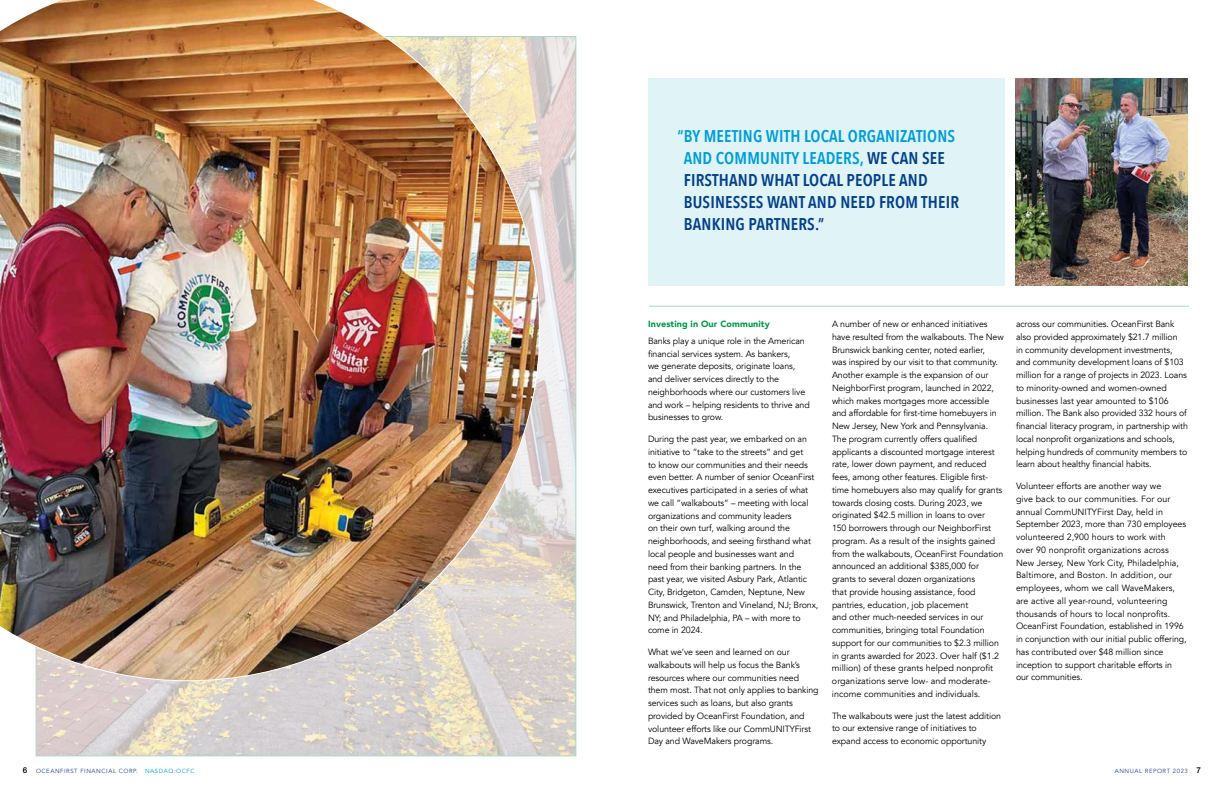
<style>
.page{position:relative;width:1224px;height:792px;background:#fff}
.page>*{position:absolute;margin:0;border:0;box-sizing:border-box;transform-origin:0 0}
.t1{font:600 17px/22px "Avenir Next Condensed";letter-spacing:.01em;color:#02408a}
.t2{font:9px/12.8px "Avenir";letter-spacing:-.01em;color:#000}
.t3{font:900 9px "Avenir";letter-spacing:.01em;color:#009b4b}
.t4{font:6px "Avenir";letter-spacing:.09em;color:#224292}
.s1{color:#009ed8}
.s2{font-family:"Helvetica Neue";font-weight:500;font-size:8px;color:#000}
</style>
<div class="page">
<img style="left:38px;top:38px;width:536px;height:716px">
<div style="left:648px;top:78px;width:357px;height:208px;background:#e0f3f6"></div>
<hr style="left:649px;top:306px;width:540px;height:1px;background:#a8dac7">
<img style="left:1016px;top:78px;width:172px;height:208px">
<img style="left:0;top:0;width:540px;height:681px">
<h1 class="t1" style="left:684px;top:125px;width:277px;text-indent:-6px"><span class="s1">“BY MEETING WITH LOCAL ORGANIZATIONS<br>AND COMMUNITY LEADERS,</span> WE CAN SEE<br>FIRSTHAND WHAT LOCAL PEOPLE AND<br>BUSINESSES WANT AND NEED FROM THEIR<br>BANKING PARTNERS.”</h1>
<p class="t3" style="left:648px;top:316px;width:123px">Investing in Our Community</p>
<p class="t2" style="left:648px;top:334px;width:163px">Banks play a unique role in the American financial services system. As bankers,<br>we generate deposits, originate loans, and deliver services directly to the neighborhoods where our customers live and work – helping residents to thrive and businesses to grow.</p>
<p class="t2" style="left:648px;top:433px;width:172px">During the past year, we embarked on an initiative to “take to the streets” and get<br>to know our communities and their needs even better. A number of senior OceanFirst executives participated in a series of what we call “walkabouts” – meeting with local organizations and community leaders<br>on their own turf, walking around the neighborhoods, and seeing firsthand what local people and businesses want and<br>need from their banking partners. In the past year, we visited Asbury Park, Atlantic City, Bridgeton, Camden, Neptune, New Brunswick, Trenton and Vineland, NJ; Bronx, NY; and Philadelphia, PA – with more to come in 2024.</p>
<p class="t2" style="left:648px;top:646px;width:172px">What we’ve seen and learned on our walkabouts will help us focus the Bank’s resources where our communities need them most. That not only applies to banking services such as loans, but also grants provided by OceanFirst Foundation, and volunteer efforts like our CommUNITYFirst Day and WaveMakers programs.</p>
<p class="t2" style="left:832px;top:318px;width:173px">A number of new or enhanced initiatives have resulted from the walkabouts. The New Brunswick banking center, noted earlier,<br>was inspired by our visit to that community.<br>Another example is the expansion of our NeighborFirst program, launched in 2022, which makes mortgages more accessible and affordable for first-time homebuyers in New Jersey, New York and Pennsylvania.<br>The program currently offers qualified applicants a discounted mortgage interest rate, lower down payment, and reduced fees, among other features. Eligible first&shy;time homebuyers also may qualify for grants towards closing costs. During 2023, we originated $42.5 million in loans to over<br>150 borrowers through our NeighborFirst program. As a result of the insights gained from the walkabouts, OceanFirst Foundation announced an additional $385,000 for grants to several dozen organizations<br>that provide housing assistance, food pantries, education, job placement<br>and other much-needed services in our communities, bringing total Foundation support for our communities to $2.3 million in grants awarded for 2023. Over half ($1.2 million) of these grants helped nonprofit organizations serve low- and moderate&shy;income communities and individuals.</p>
<p class="t2" style="left:832px;top:709px;width:171px">The walkabouts were just the latest addition to our extensive range of initiatives to expand access to economic opportunity</p>
<p class="t2" style="left:1016px;top:318px;width:174px">across our communities. OceanFirst Bank also provided approximately $21.7 million<br>in community development investments, and community development loans of $103 million for a range of projects in 2023. Loans to minority-owned and women-owned businesses last year amounted to $106 million. The Bank also provided 332 hours of financial literacy program, in partnership with local nonprofit organizations and schools, helping hundreds of community members to learn about healthy financial habits.</p>
<p class="t2" style="left:1016px;top:480px;width:172px">Volunteer efforts are another way we<br>give back to our communities. For our annual CommUNITYFirst Day, held in September 2023, more than 730 employees volunteered 2,900 hours to work with<br>over 90 nonprofit organizations across New Jersey, New York City, Philadelphia, Baltimore, and Boston. In addition, our employees, whom we call WaveMakers, are active all year-round, volunteering thousands of hours to local nonprofits.<br>OceanFirst Foundation, established in 1996 in conjunction with our initial public offering, has contributed over $48 million since inception to support charitable efforts in our communities.</p>
<p class="t4" style="left:23px;top:767px;width:173px"><span class="s2">6</span> OCEANFIRST FINANCIAL CORP. <span class="s1">NASDAQ:OCFC</span></p>
<p class="t4" style="left:1115px;top:767px;width:88px">ANNUAL REPORT 2023 <span class="s2">7</span></p>
</div>
